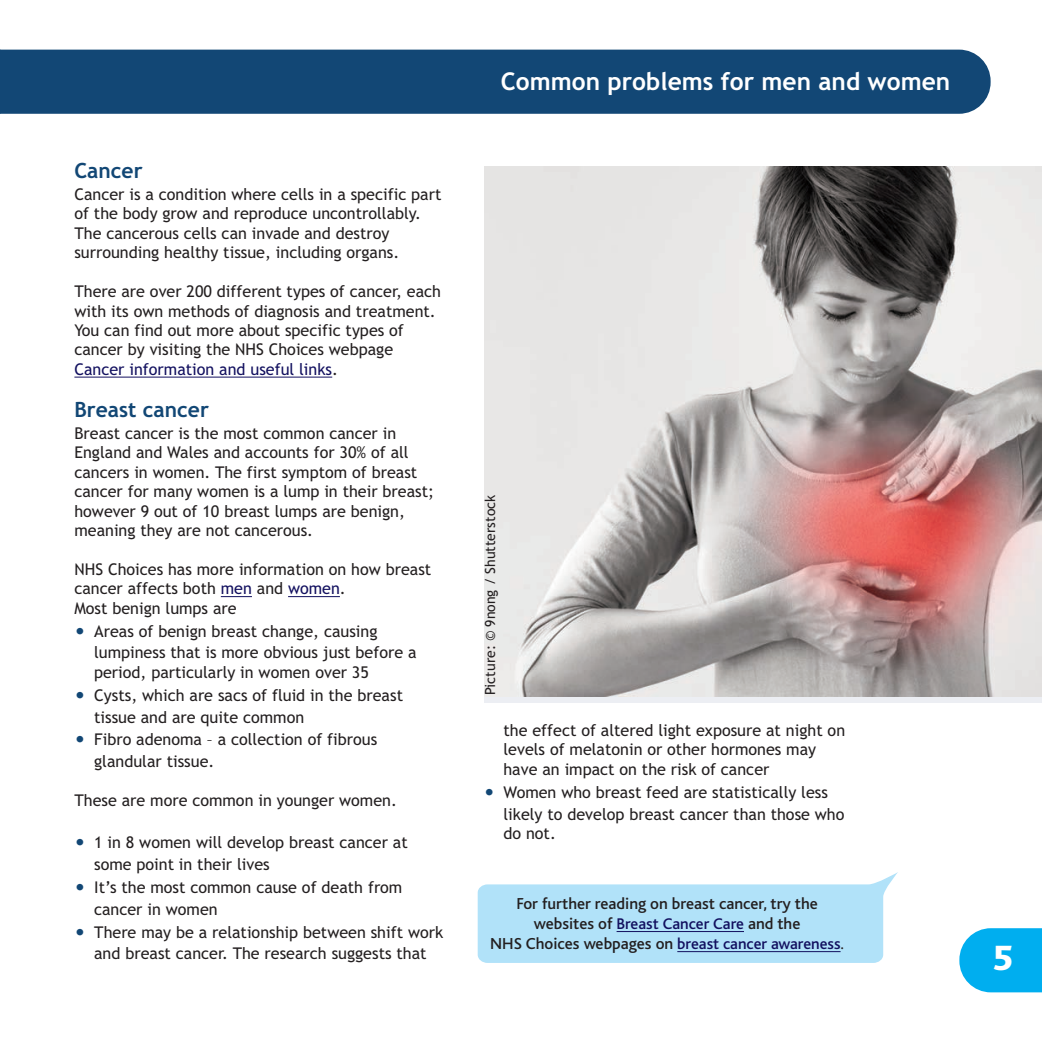
<style>
.page{position:relative;width:1042px;height:1042px;background:#fff}
.page>*{position:absolute;margin:0;border:0;box-sizing:border-box;transform-origin:0 0}
.t1{font:800 36.75px "Bliss";color:#fff}
.t2{font:700 24.5px "Trebuchet MS";color:#fff}
.t3{font:700 21px "Trebuchet MS";color:#124775}
.t4{font:500 16.62px/19.9px "Bliss";color:#231f20;text-align:center}
.t5{font:16.1px/19.4px "Trebuchet MS";color:#231f20}
.t6{font:500 16.1px "Bliss";color:#12105f}
.t7{font:14px "Trebuchet MS";color:#231f20}
.s1{color:#12105f}
.s2{font-weight:700;font-size:21px;color:#124775}
.s3{font-size:16.1px;color:#12105f}
.s4{font-size:16.62px;color:#231f20}
.s5{font-weight:300;font-size:17.5px;color:#231f20}
</style>
<div class="page">
<svg style="left:959px;top:928px;width:83px;height:64px;background:#16b5f0"></svg>
<hr style="left:74px;top:377px;width:258px;height:1px;background:#12105f">
<hr style="left:221px;top:596px;width:31px;height:1px;background:#12105f">
<hr style="left:288px;top:596px;width:52px;height:1px;background:#12105f">
<div style="left:0;top:50px;width:990px;height:64px;background:#124775"></div>
<svg style="left:478px;top:872px;width:420px;height:91px"></svg>
<hr style="left:616px;top:931px;width:128px;height:1px;background:#12105f">
<hr style="left:677px;top:951px;width:163px;height:1px;background:#12105f">
<img style="left:484px;top:166px;width:558px;height:530px">
<h3 class="t3" style="left:74px;top:159px;width:70px">Cancer</h3>
<p class="t5" style="left:74px;top:185px;width:368px">Cancer is a condition where cells in a specific part of the body grow and reproduce uncontrollably.<br>The cancerous cells can invade and destroy surrounding healthy tissue, including organs.</p>
<p class="t5" style="left:74px;top:282px;width:368px">There are over 200 different types of cancer, each with its own methods of diagnosis and treatment.<br>You can find out more about specific types of cancer by visiting the NHS Choices webpage <span class="s1">Cancer information and useful links</span>.</p>
<h3 class="t3" style="left:74px;top:398px;width:136px">Breast cancer</h3>
<p class="t5" style="left:74px;top:424px;width:361px">Breast cancer is the most common cancer in England and Wales and accounts for 30% of all cancers in women. The first symptom of breast cancer for many women is a lump in their breast; however 9 out of 10 breast lumps are benign, meaning they are not cancerous.</p>
<p class="t5" style="left:74px;top:560px;width:358px">NHS Choices has more information on how breast cancer affects both <span class="s1">men</span> and <span class="s1">women</span>.<br>Most benign lumps are</p>
<p class="t5" style="left:94px;top:620px;width:324px;line-height:21.7px;text-indent:-20px"><span class="s2">•</span> Areas of benign breast change, causing lumpiness that is more obvious just before a</p>
<p class="t5" style="left:94px;top:662px;width:276px">period, particularly in women over 35</p>
<p class="t5" style="left:94px;top:684px;width:310px;line-height:21.7px;text-indent:-20px"><span class="s2">•</span> Cysts, which are sacs of fluid in the breast tissue and are quite common</p>
<p class="t5" style="left:94px;top:729px;width:285px;line-height:21.7px;text-indent:-20px"><span class="s2">•</span> Fibro adenoma – a collection of fibrous glandular tissue.</p>
<p class="t5" style="left:74px;top:791px;width:324px">These are more common in younger women.</p>
<p class="t5" style="left:94px;top:832px;width:315px;line-height:21.7px;text-indent:-20px"><span class="s2">•</span> 1 in 8 women will develop breast cancer at some point in their lives</p>
<p class="t5" style="left:94px;top:876px;width:310px;line-height:21.7px;text-indent:-20px"><span class="s2">•</span> It’s the most common cause of death from cancer in women</p>
<p class="t5" style="left:74px;top:921px;width:370px;line-height:21.7px;text-align:center"><span class="s2">•</span> There may be a relationship between shift work and breast cancer. The research suggests that</p>
<h2 class="t2" style="left:501px;top:67px;width:451px">Common problems for men and women</h2>
<p class="t7" style="left:482px;top:694px;width:201px;rotate:-90deg">Picture: © 9nong / Shutterstock</p>
<p class="t5" style="left:503px;top:721px;width:343px">the effect of altered light exposure at night on levels of melatonin or other hormones may have an impact on the risk of cancer</p>
<p class="t5" style="left:503px;top:781px;width:342px;line-height:21.7px;text-indent:-20px"><span class="s2">•</span> Women who breast feed are statistically less likely to develop breast cancer than those who</p>
<p class="t5" style="left:503px;top:823px;width:54px">do not.</p>
<p class="t4" style="left:516px;top:896px;width:303px">For further reading on breast cancer, try the websites of <span class="s3">Breast Cancer Care</span> and the</p>
<p class="t6" style="left:490px;top:938px;width:355px"><span class="s4">NHS Choices webpages on</span> breast cancer awareness<span class="s5">.</span></p>
<h1 class="t1" style="left:992px;top:946px;width:22px">5</h1>
</div>
